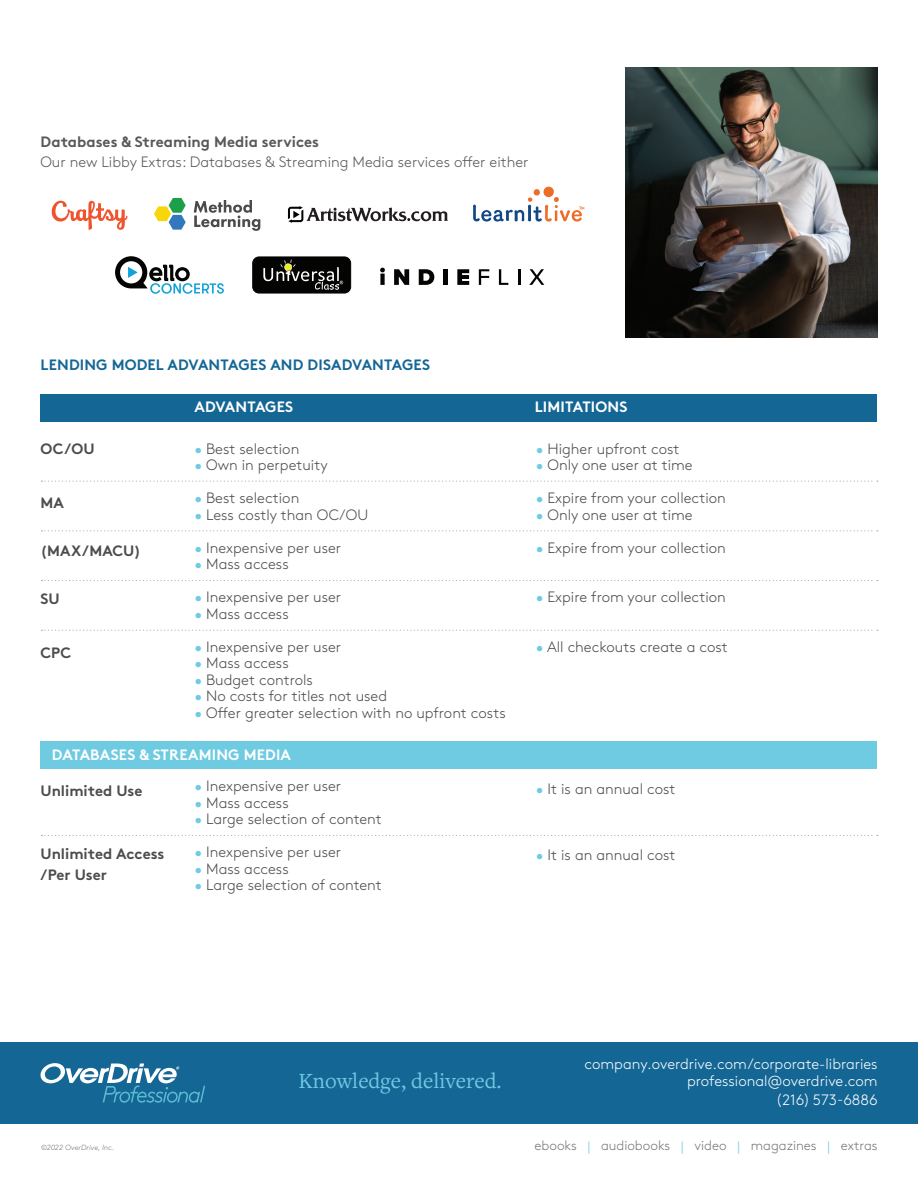
<style>
.page{position:relative;width:918px;height:1188px;background:#fff}
.page>*{position:absolute;margin:0;border:0;box-sizing:border-box;transform-origin:0 0}
.t1{font:22.5px "Freight Text Pro";color:#6ecbe2}
.t2{font:300 15px "Brown Std";color:#4b4c4d}
.t3{font:300 15px/18px "Brown Std";color:#fff;text-align:right}
.t4{font:300 15px "Brown Std";color:#57585a}
.t5{font:700 15px/21px "Brown Std";color:#4b4c4d}
.t6{font:700 15px "Brown Std";letter-spacing:.01em;color:#fff}
.t7{font:700 15px "Brown Std";letter-spacing:.01em;color:#146695}
.t8{font:700 15px "Brown Std";color:#57585a}
.t9{font:300 13.5px "Brown Std";color:#76787b}
.t10{font:italic 300 7.5px "Brown Std";color:#76787b}
.s1{color:#6ecbe2}
</style>
<div class="page">
<div style="left:40px;top:394px;width:837px;height:28px;background:#146695"></div>
<div style="left:40px;top:741px;width:837px;height:28px;background:#6ecbe2"></div>
<div style="left:0;top:1042px;width:918px;height:81px;background:#146695"></div>
<svg style="left:40px;top:1063px;width:165px;height:40px"></svg>
<svg style="left:473px;top:187px;width:111px;height:35px"></svg>
<svg style="left:194px;top:200px;width:66px;height:31px"></svg>
<svg style="left:154px;top:198px;width:32px;height:32px"></svg>
<svg style="left:115px;top:256px;width:109px;height:38px"></svg>
<div style="left:253px;top:257px;width:98px;height:36px;background:#040503;border-radius:6px"></div>
<div style="left:252px;top:257px;width:99px;height:36px;border:1px solid #040503;border-radius:6px"></div>
<svg style="left:263px;top:259px;width:81px;height:34px"></svg>
<svg style="left:288px;top:206px;width:160px;height:17px"></svg>
<svg style="left:52px;top:201px;width:76px;height:29px"></svg>
<img style="left:626px;top:68px;width:252px;height:270px">
<svg style="left:380px;top:268px;width:5px;height:17px"></svg>
<svg style="left:394px;top:269px;width:15px;height:16px"></svg>
<svg style="left:419px;top:269px;width:15px;height:16px"></svg>
<div style="left:443px;top:269px;width:5px;height:16px;background:#040503"></div>
<svg style="left:457px;top:269px;width:12px;height:16px"></svg>
<svg style="left:479px;top:269px;width:10px;height:16px"></svg>
<svg style="left:499px;top:269px;width:9px;height:16px"></svg>
<svg style="left:518px;top:269px;width:2px;height:16px"></svg>
<svg style="left:529px;top:269px;width:15px;height:16px"></svg>
<svg style="left:41px;top:481px;width:837px;height:1px"></svg>
<svg style="left:41px;top:580px;width:837px;height:1px"></svg>
<svg style="left:41px;top:530px;width:837px;height:1px"></svg>
<svg style="left:41px;top:630px;width:837px;height:1px"></svg>
<svg style="left:41px;top:835px;width:837px;height:1px"></svg>
<p class="t8" style="left:40px;top:133px;width:280px">Databases &amp; Streaming Media services</p>
<p class="t4" style="left:40px;top:153px;width:490px">Our new Libby Extras: Databases &amp; Streaming Media services offer either</p>
<p class="t7" style="left:41px;top:356px;width:391px">LENDING MODEL ADVANTAGES AND DISADVANTAGES</p>
<p class="t5" style="left:40px;top:438px;width:56px">OC/OU</p>
<p class="t5" style="left:40px;top:492px;width:25px">MA</p>
<p class="t5" style="left:40px;top:540px;width:102px">(MAX/MACU)</p>
<p class="t5" style="left:40px;top:588px;width:21px">SU</p>
<p class="t5" style="left:40px;top:642px;width:32px">CPC</p>
<p class="t6" style="left:194px;top:398px;width:100px">ADVANTAGES</p>
<p class="t2" style="left:194px;top:440px;width:106px"><span class="s1">•</span> Best selection</p>
<p class="t2" style="left:194px;top:456px;width:135px"><span class="s1">•</span> Own in perpetuity</p>
<p class="t2" style="left:194px;top:489px;width:106px"><span class="s1">•</span> Best selection</p>
<p class="t2" style="left:194px;top:506px;width:175px"><span class="s1">•</span> Less costly than OC/OU</p>
<p class="t2" style="left:194px;top:539px;width:148px"><span class="s1">•</span> Inexpensive per user</p>
<p class="t2" style="left:194px;top:555px;width:96px"><span class="s1">•</span> Mass access</p>
<p class="t2" style="left:194px;top:588px;width:148px"><span class="s1">•</span> Inexpensive per user</p>
<p class="t2" style="left:194px;top:605px;width:96px"><span class="s1">•</span> Mass access</p>
<p class="t2" style="left:194px;top:638px;width:148px"><span class="s1">•</span> Inexpensive per user</p>
<p class="t2" style="left:194px;top:654px;width:96px"><span class="s1">•</span> Mass access</p>
<p class="t2" style="left:194px;top:671px;width:120px"><span class="s1">•</span> Budget controls</p>
<p class="t2" style="left:194px;top:687px;width:194px"><span class="s1">•</span> No costs for titles not used</p>
<p class="t2" style="left:194px;top:704px;width:313px"><span class="s1">•</span> Offer greater selection with no upfront costs</p>
<p class="t6" style="left:52px;top:746px;width:241px">DATABASES &amp; STREAMING MEDIA</p>
<p class="t5" style="left:40px;top:780px;width:103px">Unlimited Use</p>
<p class="t5" style="left:40px;top:843px;width:126px">Unlimited Access /Per User</p>
<p class="t2" style="left:194px;top:777px;width:148px"><span class="s1">•</span> Inexpensive per user</p>
<p class="t2" style="left:194px;top:794px;width:96px"><span class="s1">•</span> Mass access</p>
<p class="t2" style="left:194px;top:810px;width:189px"><span class="s1">•</span> Large selection of content</p>
<p class="t2" style="left:194px;top:843px;width:148px"><span class="s1">•</span> Inexpensive per user</p>
<p class="t2" style="left:194px;top:860px;width:96px"><span class="s1">•</span> Mass access</p>
<p class="t2" style="left:194px;top:876px;width:189px"><span class="s1">•</span> Large selection of content</p>
<p class="t6" style="left:535px;top:398px;width:94px">LIMITATIONS</p>
<p class="t2" style="left:536px;top:440px;width:145px"><span class="s1">•</span> Higher upfront cost</p>
<p class="t2" style="left:536px;top:456px;width:159px"><span class="s1">•</span> Only one user at time</p>
<p class="t2" style="left:536px;top:489px;width:192px"><span class="s1">•</span> Expire from your collection</p>
<p class="t2" style="left:536px;top:506px;width:159px"><span class="s1">•</span> Only one user at time</p>
<p class="t2" style="left:536px;top:539px;width:192px"><span class="s1">•</span> Expire from your collection</p>
<p class="t2" style="left:536px;top:588px;width:192px"><span class="s1">•</span> Expire from your collection</p>
<p class="t2" style="left:536px;top:638px;width:194px"><span class="s1">•</span> All checkouts create a cost</p>
<p class="t2" style="left:536px;top:780px;width:141px"><span class="s1">•</span> It is an annual cost</p>
<p class="t2" style="left:536px;top:846px;width:141px"><span class="s1">•</span> It is an annual cost</p>
<p class="t10" style="left:41px;top:1143px;width:75px">©2022 OverDrive, Inc.</p>
<h1 class="t1" style="left:299px;top:1066px;width:204px">Knowledge, delivered.</h1>
<p class="t3" style="left:585px;top:1055px;width:295px">company.overdrive.com/corporate-libraries professional@overdrive.com<br>(216) 573-6886</p>
<p class="t9" style="left:534px;top:1138px;width:345px">ebooks <span class="s1">|</span> audiobooks <span class="s1">|</span> video <span class="s1">|</span> magazines <span class="s1">|</span> extras</p>
</div>
